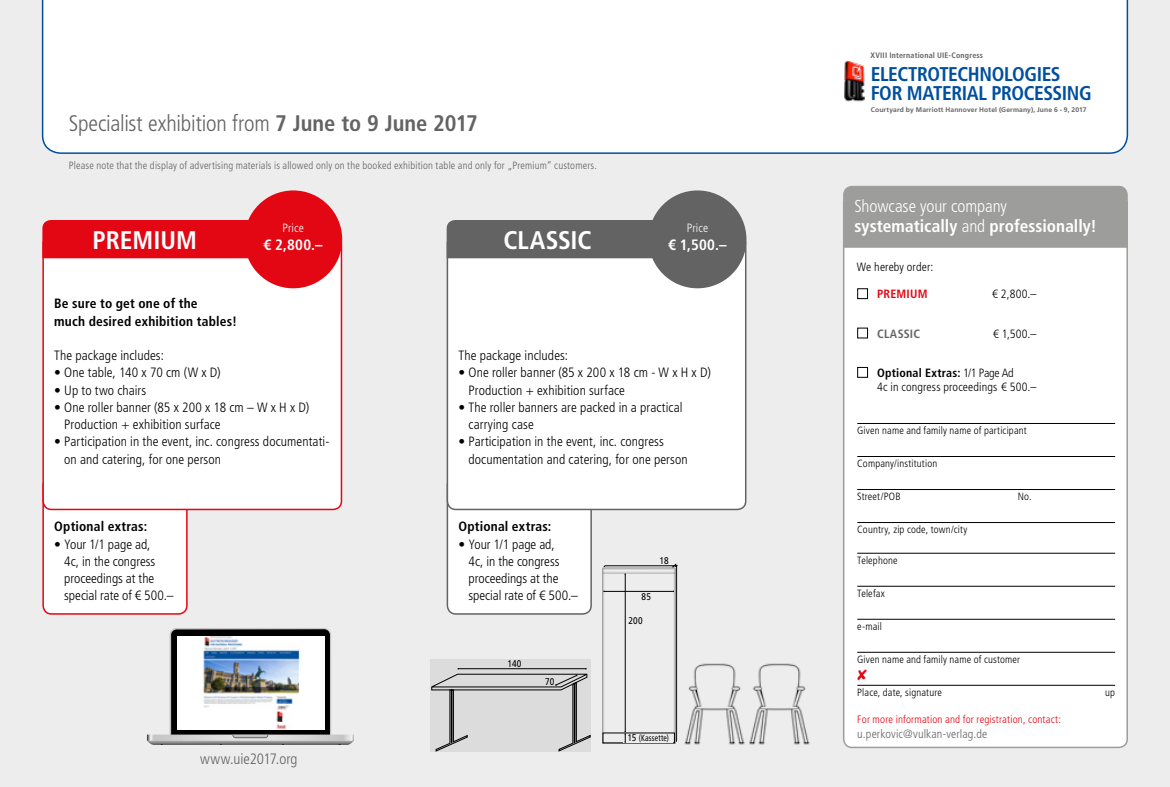
<style>
.page{position:relative;width:1170px;height:787px;background:#fff}
.page>*{position:absolute;margin:0;border:0;box-sizing:border-box;transform-origin:0 0}
.t1{font:700 condensed 25.5px "Frutiger LT Pro";color:#fff}
.t2{font:300 condensed 22.5px "Frutiger LT Pro";letter-spacing:-.01em;color:#646363}
.t3{font:700 condensed 19.95px/18.9px "Frutiger LT Pro";letter-spacing:-.02em;color:#004f9f}
.t4{font:700 condensed 17.25px "Frutiger LT Pro";color:#fff}
.t5{font:300 condensed 17.25px "Frutiger LT Pro";letter-spacing:-.005em;color:#fff}
.t6{font:700 condensed 15px "Frutiger LT Pro";letter-spacing:.02em;color:#fff}
.Frutiger{font:300 condensed 15px "Frutiger LT Pro";color:#646363}
.t7{font:300 condensed 13.5px/17.2px "Frutiger LT Pro";letter-spacing:.005em;color:#000}
.t8{font:700 condensed 13.5px "Frutiger LT Pro";letter-spacing:.015em;color:#000}
.t9{font:300 condensed 12px/14.4px "Frutiger LT Pro";letter-spacing:.01em;color:#000}
.t10{font:300 condensed 12px "Frutiger LT Pro";letter-spacing:.01em;color:#646363}
.t11{font:300 condensed 12px "Frutiger LT Pro";letter-spacing:.01em;color:#fff}
.t12{font:700 condensed 12px "Frutiger LT Pro";letter-spacing:.02em;color:#e30613}
.t13{font:700 condensed 12px "Frutiger LT Pro";letter-spacing:.02em;color:#646363}
.t14{font:300 condensed 10.8px "Frutiger LT Pro";letter-spacing:.015em;color:#e30613}
.t15{font:300 condensed 10.5px "Frutiger LT Pro";letter-spacing:.015em;color:#000}
.t16{font:300 condensed 10.5px "Frutiger LT Pro";letter-spacing:.015em;color:#646363}
.t17{font:9.75px "Frutiger LT Pro";letter-spacing:.02em;color:#000;scale:.85 1}
.t18{font:condensed 9px "Frutiger LT Pro";letter-spacing:.025em;color:#000;scale:.85 1}
.t19{font:700 condensed 7.95px "Frutiger LT Pro";letter-spacing:.03em;color:#646363}
.t20{font:700 6.75px "Frutiger LT Pro";letter-spacing:.02em;color:#646363}
.s1{font-weight:700}
.s2{font-stretch:normal;font-size:9.75px}
.s3{font-weight:300}
</style>
<div class="page">
<div style="left:0;top:0;width:1169px;height:787px;background:#ededed"></div>
<div style="left:41px;top:0;width:1087px;height:154px;background:#fff"></div>
<img style="left:843px;top:60px;width:21px;height:44px">
<div style="left:43px;top:477px;width:144px;height:137px;background:#fff;border-radius:9px"></div>
<div style="left:42px;top:476px;width:146px;height:138px;border:2px solid #e30613;border-radius:9px"></div>
<div style="left:843px;top:200px;width:285px;height:549px;background:#fff"></div>
<div style="left:843px;top:186px;width:284px;height:62px;background:#9d9d9c"></div>
<hr style="left:857px;top:423px;width:257px;height:1px;background:#000">
<hr style="left:857px;top:456px;width:257px;height:1px;background:#000">
<hr style="left:857px;top:489px;width:257px;height:1px;background:#000">
<hr style="left:857px;top:522px;width:257px;height:1px;background:#000">
<hr style="left:857px;top:553px;width:257px;height:1px;background:#000">
<hr style="left:857px;top:586px;width:257px;height:1px;background:#000">
<hr style="left:857px;top:619px;width:257px;height:1px;background:#000">
<hr style="left:857px;top:652px;width:257px;height:1px;background:#000">
<hr style="left:857px;top:685px;width:257px;height:1px;background:#000">
<div style="left:857px;top:288px;width:10px;height:11px;border:1px solid #000"></div>
<div style="left:857px;top:328px;width:10px;height:10px;border:1px solid #000"></div>
<div style="left:857px;top:367px;width:10px;height:11px;border:1px solid #000"></div>
<div style="left:43px;top:235px;width:298px;height:274px;background:#fff;border-radius:9px"></div>
<div style="left:42px;top:234px;width:300px;height:276px;border:2px solid #e30613;border-radius:9px"></div>
<div style="left:244px;top:190px;width:98px;height:98px;background:#e30613;border-radius:50%"></div>
<div style="left:42px;top:220px;width:206px;height:38px;background:#e30613"></div>
<img style="left:684px;top:663px;width:126px;height:82px">
<svg style="left:430px;top:668px;width:160px;height:83px;background:#c8c8c8"></svg>
<svg style="left:602px;top:564px;width:75px;height:179px"></svg>
<div style="left:447px;top:477px;width:144px;height:137px;background:#fff;border-radius:9px"></div>
<div style="left:446px;top:476px;width:146px;height:138px;border:2px solid #646363;border-radius:9px"></div>
<div style="left:447px;top:235px;width:298px;height:274px;background:#fff;border-radius:9px"></div>
<div style="left:446px;top:234px;width:300px;height:276px;border:2px solid #646363;border-radius:9px"></div>
<div style="left:446px;top:220px;width:206px;height:38px;background:#646363"></div>
<div style="left:648px;top:190px;width:98px;height:98px;background:#646363;border-radius:50%"></div>
<svg style="left:147px;top:628px;width:207px;height:117px"></svg>
<img style="left:177px;top:636px;width:147px;height:93px">
<svg style="left:857px;top:669px;width:9px;height:11px"></svg>
<p class="t2" style="left:69px;top:111px;width:410px">Specialist exhibition from <span class="s1">7 June to 9 June 2017</span></p>
<p class="t16" style="left:69px;top:159px;width:529px">Please note that the display of advertising materials is allowed only on the booked exhibition table and only for „Premium“ customers.</p>
<p class="t11" style="left:282px;top:221px;width:23px">Price</p>
<p class="t1" style="left:93px;top:225px;width:106px">PREMIUM</p>
<p class="t6" style="left:263px;top:235px;width:61px">€ 2,800.–</p>
<p class="t1" style="left:503px;top:225px;width:90px">CLASSIC</p>
<p class="t11" style="left:686px;top:221px;width:23px">Price</p>
<p class="t6" style="left:668px;top:235px;width:60px">€ 1,500.–</p>
<p class="t8" style="left:54px;top:296px;width:145px">Be sure to get one of the</p>
<p class="t8" style="left:54px;top:313px;width:184px">much desired exhibition tables!</p>
<p class="t7" style="left:54px;top:347px;width:111px">The package includes:</p>
<p class="t7" style="left:54px;top:364px;width:168px">• One table, 140 x 70 cm (W x D)</p>
<p class="t7" style="left:54px;top:381px;width:94px">• Up to two chairs</p>
<p class="t7" style="left:64px;top:399px;width:247px;text-indent:-10px">• One roller banner (85 x 200 x 18 cm – W x H x D)<br>Production + exhibition surface</p>
<p class="t7" style="left:64px;top:433px;width:267px;text-indent:-10px">• Participation in the event, inc. congress documentati&shy;on and catering, for one person</p>
<p class="t8" style="left:54px;top:518px;width:94px">Optional extras:</p>
<p class="t7" style="left:64px;top:535px;width:111px;text-indent:-10px">• Your 1/1 page ad,<br>4c, in the congress proceedings at the special rate of € 500.–</p>
<p class="Frutiger" style="left:200px;top:750px;width:99px">www.uie2017.org</p>
<p class="t7" style="left:458px;top:347px;width:111px">The package includes:</p>
<p class="t7" style="left:468px;top:364px;width:244px;text-indent:-10px">• One roller banner (85 x 200 x 18 cm - W x H x D)<br>Production + exhibition surface</p>
<p class="t7" style="left:468px;top:399px;width:215px;text-indent:-10px">• The roller banners are packed in a practical carrying case</p>
<p class="t7" style="left:468px;top:433px;width:221px;text-indent:-10px">• Participation in the event, inc. congress documentation and catering, for one person</p>
<p class="t8" style="left:458px;top:518px;width:94px">Optional extras:</p>
<p class="t7" style="left:468px;top:535px;width:111px;text-indent:-10px">• Your 1/1 page ad,<br>4c, in the congress proceedings at the special rate of € 500.–</p>
<p class="t17" style="left:507px;top:657px;width:18px">140</p>
<p class="t17" style="left:545px;top:676px;width:12px">70</p>
<p class="t17" style="left:659px;top:554px;width:12px">18</p>
<p class="t17" style="left:641px;top:591px;width:13px">85</p>
<p class="t17" style="left:628px;top:615px;width:18px">200</p>
<p class="t18" style="left:627px;top:732px;width:50px"><span class="s2">15</span> (Kassette)</p>
<p class="t19" style="left:870px;top:51px;width:114px">XVIII International UIE-Congress</p>
<h3 class="t3" style="left:870px;top:64px;width:222px">ELECTROTECHNOLOGIES<br>FOR MATERIAL PROCESSING</h3>
<p class="t20" style="left:870px;top:106px;width:217px">Courtyard by Marriott Hannover Hotel (Germany), June 6 - 9, 2017</p>
<p class="t5" style="left:854px;top:196px;width:154px">Showcase your company</p>
<p class="t4" style="left:854px;top:216px;width:244px">systematically <span class="s3">and</span> professionally!</p>
<p class="t9" style="left:856px;top:260px;width:78px">We hereby order:</p>
<p class="t12" style="left:877px;top:287px;width:52px">PREMIUM</p>
<p class="t9" style="left:992px;top:287px;width:46px">€ 2,800.–</p>
<p class="t13" style="left:877px;top:326px;width:44px">CLASSIC</p>
<p class="t9" style="left:992px;top:326px;width:45px">€ 1,500.–</p>
<p class="t9" style="left:877px;top:366px;width:161px"><span class="s1">Optional Extras:</span> 1/1 Page Ad<br>4c in congress proceedings € 500.–</p>
<p class="t15" style="left:857px;top:424px;width:171px">Given name and family name of participant</p>
<p class="t15" style="left:857px;top:457px;width:81px">Company/institution</p>
<p class="t15" style="left:857px;top:490px;width:45px">Street/POB</p>
<p class="t15" style="left:1017px;top:490px;width:15px">No.</p>
<p class="t15" style="left:857px;top:523px;width:112px">Country, zip code, town/city</p>
<p class="t15" style="left:857px;top:554px;width:42px">Telephone</p>
<p class="t15" style="left:857px;top:587px;width:29px">Telefax</p>
<p class="t15" style="left:857px;top:620px;width:26px">e-mail</p>
<p class="t15" style="left:857px;top:653px;width:164px">Given name and family name of customer</p>
<p class="t15" style="left:857px;top:686px;width:86px">Place, date, signature</p>
<p class="t15" style="left:1105px;top:686px;width:11px">up</p>
<p class="t14" style="left:857px;top:712px;width:205px">For more information and for registration, contact:</p>
<p class="t10" style="left:857px;top:726px;width:131px">u.perkovic@vulkan-verlag.de</p>
</div>
